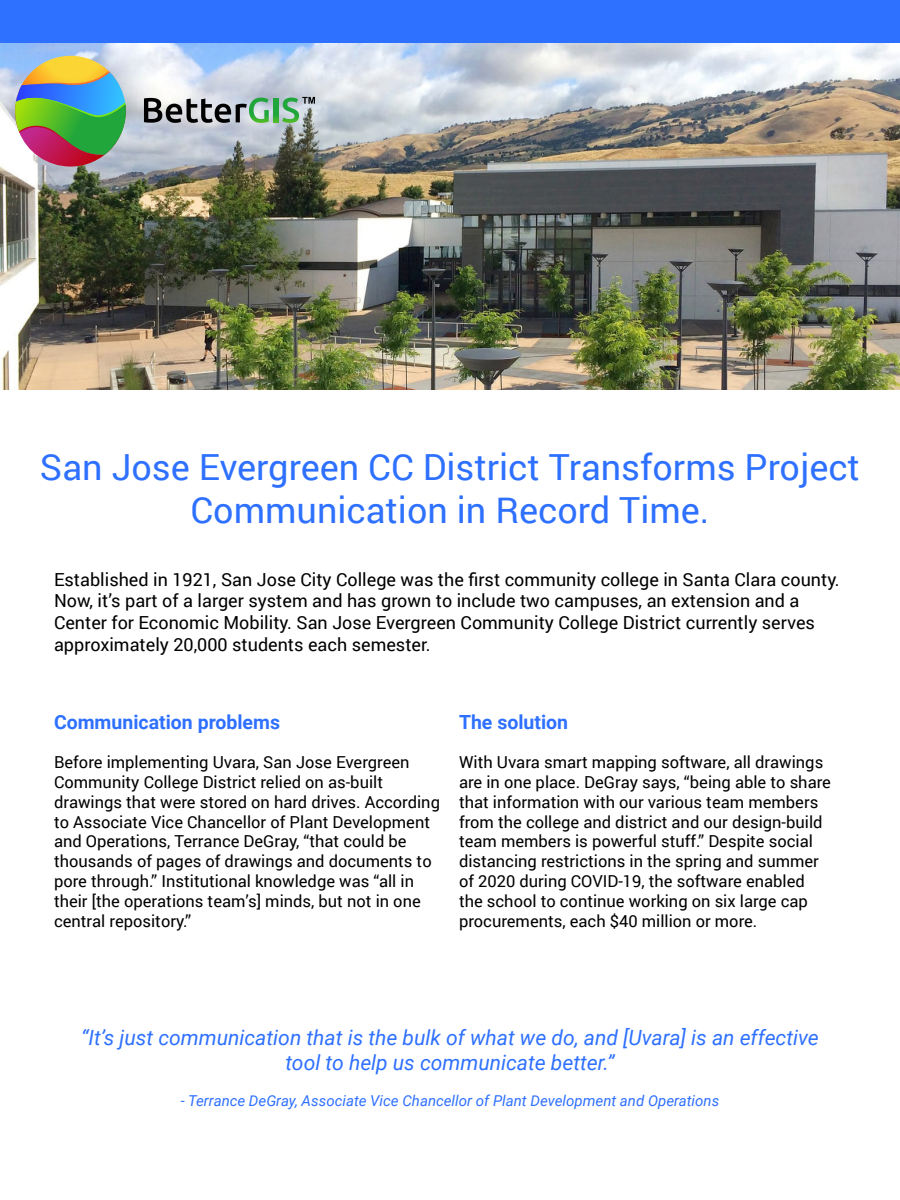
<style>
.page{position:relative;width:900px;height:1200px;background:#fff}
.page>*{position:absolute;margin:0;border:0;box-sizing:border-box;transform-origin:0 0}
.t1{font:36px/43.2px "Roboto";color:#2e70ff;text-align:center}
.t2{font:italic 21px/25.2px "Roboto";color:#2e70ff;text-align:center}
.t3{font:700 19.5px "Roboto";color:#2e70ff}
.t4{font:18px/21.6px "Roboto";color:#000}
.t5{font:16.5px/19.8px "Roboto";color:#000}
.t6{font:italic 15px "Roboto";color:#2e70ff}
</style>
<div class="page">
<div style="left:0;top:0;width:900px;height:45px;background:#2e70ff"></div>
<img style="left:0;top:44px;width:900px;height:345px">
<svg style="left:15px;top:56px;width:111px;height:111px;background:#889f84"></svg>
<svg style="left:144px;top:98px;width:125px;height:25px;background:#838e8a"></svg>
<svg style="left:274px;top:98px;width:4px;height:24px"></svg>
<svg style="left:282px;top:97px;width:33px;height:26px"></svg>
<p class="t1" style="left:40px;top:444px;width:822px">San Jose Evergreen CC District Transforms Project<br>Communication in Record Time.</p>
<p class="t4" style="left:54px;top:568px;width:787px">Established in 1921, San Jose City College was the first community college in Santa Clara county.<br>Now, it’s part of a larger system and has grown to include two campuses, an extension and a Center for Economic Mobility. San Jose Evergreen Community College District currently serves approximately 20,000 students each semester.</p>
<p class="t3" style="left:54px;top:708px;width:228px">Communication problems</p>
<p class="t5" style="left:54px;top:752px;width:388px">Before implementing Uvara, San Jose Evergreen Community College District relied on as-built drawings that were stored on hard drives. According to Associate Vice Chancellor of Plant Development and Operations, Terrance DeGray, “that could be thousands of pages of drawings and documents to pore through.” Institutional knowledge was “all in their [the operations team’s] minds, but not in one central repository.”</p>
<p class="t3" style="left:459px;top:708px;width:111px">The solution</p>
<p class="t5" style="left:459px;top:752px;width:373px">With Uvara smart mapping software, all drawings are in one place. DeGray says, “being able to share that information with our various team members from the college and district and our design-build team members is powerful stuff.” Despite social distancing restrictions in the spring and summer of 2020 during COVID-19, the software enabled the school to continue working on six large cap procurements, each $40 million or more.</p>
<p class="t2" style="left:81px;top:1024px;width:739px">“It’s just communication that is the bulk of what we do, and [Uvara] is an effective tool to help us communicate better.”</p>
<p class="t6" style="left:181px;top:1090px;width:540px">- Terrance DeGray, Associate Vice Chancellor of Plant Development and Operations</p>
</div>
